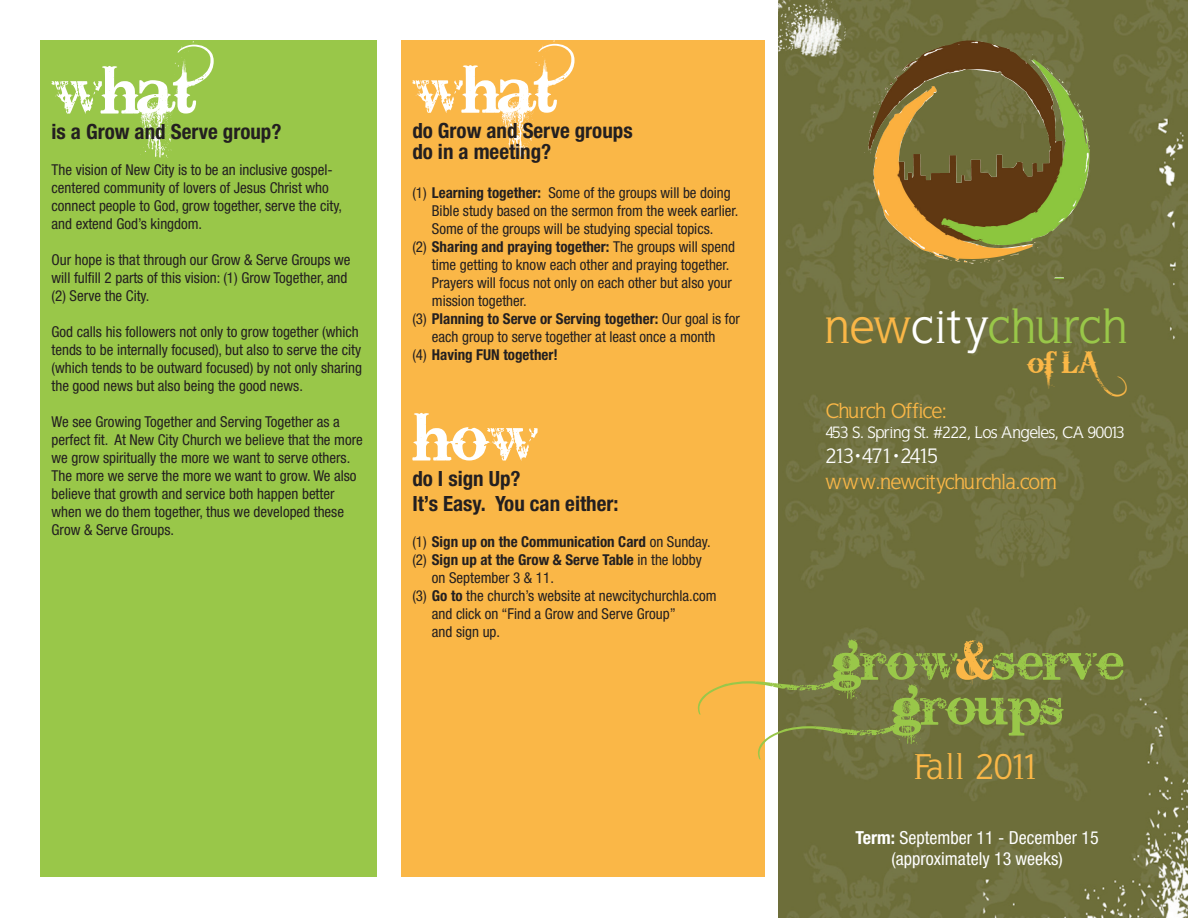
<style>
.page{position:relative;width:1188px;height:918px;background:#fff}
.page>*{position:absolute;margin:0;border:0;box-sizing:border-box;transform-origin:0 0}
.t1{font:65.85px "Bleeding Cowboys";color:#fff}
.t2{font:54px/45px "Bleeding Cowboys";color:#99c749;text-align:center}
.t3{font:48px "Wellrock Slab";color:#99c749}
.t4{font:36px "Wellrock Slab";letter-spacing:-.08em;color:#fab747}
.t5{font:30px "Bleeding Cowboys";color:#fab747}
.t6{font:700 condensed 21px/21px "Helvetica Neue";color:#231f20}
.t7{font:21px "Wellrock Slab";letter-spacing:-.05em;color:#fab747}
.t8{font:21px "Wellrock Slab";letter-spacing:-.13em;color:#fff}
.t9{font:condensed 18px/21.6px "Helvetica Neue";color:#fff;text-align:center}
.t10{font:16.5px "Wellrock Slab";letter-spacing:-.05em;color:#fff}
.t11{font:condensed 15px/18px "Helvetica Neue";color:#231f20}
.t12{font:700 condensed 15px "Helvetica Neue";color:#231f20}
.s1{font-weight:700}
.s2{font-weight:400}
.s3{color:#fab747}
.s4{color:#fff}
</style>
<div class="page">
<img style="left:778px;top:0;width:410px;height:918px">
<img style="left:868px;top:40px;width:183px;height:220px">
<div style="left:40px;top:40px;width:337px;height:838px;background:#99c749"></div>
<div style="left:402px;top:40px;width:363px;height:838px;background:#fab747"></div>
<h1 class="t1" style="left:52px;top:52px;width:145px">what</h1>
<h3 class="t6" style="left:52px;top:121px;width:232px">is a Grow and Serve group?</h3>
<p class="t11" style="left:52px;top:160px;width:292px">The vision of New City is to be an inclusive gospel&shy;centered community of lovers of Jesus Christ who connect people to God, grow together, serve the city, and extend God’s kingdom.</p>
<p class="t11" style="left:52px;top:250px;width:300px">Our hope is that through our Grow &amp; Serve Groups we will fulfill 2 parts of this vision: (1) Grow Together, and (2) Serve the City.</p>
<p class="t11" style="left:52px;top:322px;width:312px">God calls his followers not only to grow together (which tends to be internally focused), but also to serve the city (which tends to be outward focused) by not only sharing the good news but also being the good news.</p>
<p class="t11" style="left:52px;top:412px;width:313px">We see Growing Together and Serving Together as a perfect fit. At New City Church we believe that the more we grow spiritually the more we want to serve others.<br>The more we serve the more we want to grow. We also believe that growth and service both happen better when we do them together, thus we developed these Grow &amp; Serve Groups.</p>
<h1 class="t1" style="left:412px;top:51px;width:145px">what</h1>
<h3 class="t6" style="left:412px;top:120px;width:222px">do Grow and Serve groups do in a meeting?</h3>
<p class="t11" style="left:412px;top:184px;width:320px">(1) <span class="s1">Learning together:</span> Some of the groups will be doing</p>
<p class="t11" style="left:432px;top:202px;width:308px">Bible study based on the sermon from the week earlier.</p>
<p class="t11" style="left:432px;top:220px;width:283px">Some of the groups will be studying special topics.</p>
<p class="t12" style="left:412px;top:238px;width:324px"><span class="s2">(2)</span> Sharing and praying together: <span class="s2">The groups will spend</span></p>
<p class="t11" style="left:432px;top:256px;width:299px">time getting to know each other and praying together.</p>
<p class="t11" style="left:432px;top:274px;width:301px">Prayers will focus not only on each other but also your</p>
<p class="t11" style="left:432px;top:292px;width:96px">mission together.</p>
<p class="t12" style="left:412px;top:310px;width:329px"><span class="s2">(3)</span> Planning to Serve or Serving together: <span class="s2">Our goal is for</span></p>
<p class="t11" style="left:432px;top:328px;width:285px">each group to serve together at least once a month</p>
<p class="t12" style="left:412px;top:346px;width:147px"><span class="s2">(4)</span> Having FUN together!</p>
<h3 class="t3" style="left:824px;top:298px;width:306px"><span class="s3">new</span><span class="s4">city</span>church</h3>
<h3 class="t5" style="left:1027px;top:345px;width:101px">of LA</h3>
<h3 class="t7" style="left:825px;top:399px;width:123px">Church Office:</h3>
<p class="t10" style="left:825px;top:423px;width:301px">453 S. Spring St. #222, Los Angeles, CA 90013</p>
<h3 class="t8" style="left:825px;top:444px;width:114px">213•471•2415</h3>
<h3 class="t7" style="left:825px;top:469px;width:233px">www.newcitychurchla.com</h3>
<h1 class="t1" style="left:412px;top:399px;width:125px">how</h1>
<h3 class="t6" style="left:412px;top:465px;width:208px;line-height:25.2px">do I sign Up?<br>It’s Easy. You can either:</h3>
<p class="t12" style="left:412px;top:532px;width:300px"><span class="s2">(1)</span> Sign up on the Communication Card <span class="s2">on Sunday.</span></p>
<p class="t12" style="left:412px;top:550px;width:291px"><span class="s2">(2)</span> Sign up at the Grow &amp; Serve Table <span class="s2">in the lobby</span></p>
<p class="t11" style="left:432px;top:569px;width:124px">on September 3 &amp; 11.</p>
<p class="t11" style="left:412px;top:587px;width:306px">(3) <span class="s1">Go to</span> the church’s website at newcitychurchla.com</p>
<p class="t11" style="left:432px;top:605px;width:246px">and click on “Find a Grow and Serve Group”</p>
<p class="t11" style="left:432px;top:623px;width:70px">and sign up.</p>
<h2 class="t2" style="left:832px;top:639px;width:292px">grow<span class="s3">&amp;</span>serve groups</h2>
<h3 class="t4" style="left:914px;top:745px;width:127px">Fall 2011</h3>
<p class="t9" style="left:856px;top:826px;width:245px"><span class="s1">Term:</span> September 11 - December 15 (approximately 13 weeks)</p>
</div>
